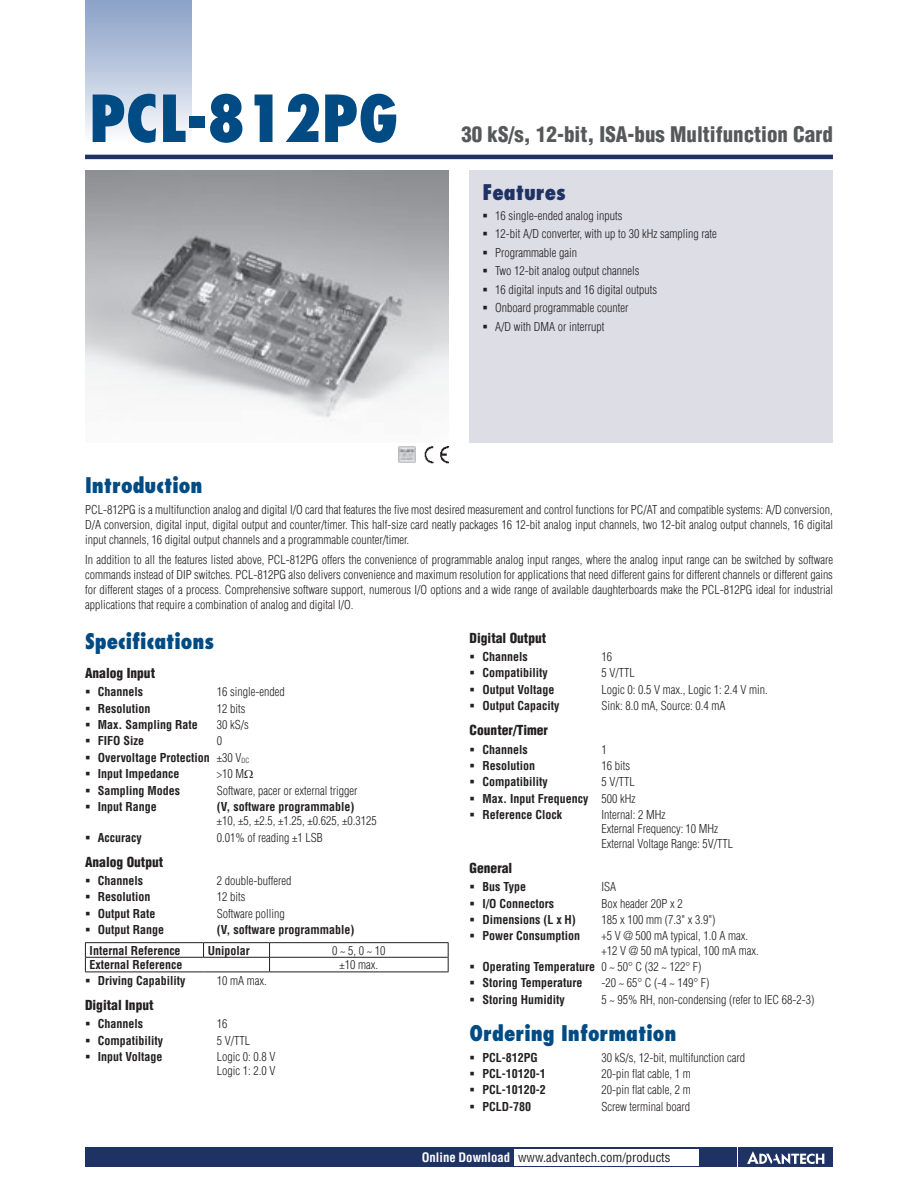
<style>
.page{position:relative;width:918px;height:1188px;background:#fff}
.page>*{position:absolute;margin:0;border:0;box-sizing:border-box;transform-origin:0 0}
.t1{font:800 condensed 63px "Futura";color:#004b84}
.t2{font:800 condensed 21px "Futura";color:#004b84}
.t3{font:900 condensed 21px "Helvetica";color:#57585a}
.t4{font:800 condensed 21px "Futura";color:#1f3264}
.t5{font:900 condensed 13.5px "Helvetica";color:#231f20}
.t6{font:condensed 12.75px "Helvetica";color:#231f20}
.t7{font:300 condensed 12px/18.5px "Helvetica";color:#231f20}
.t8{font:700 condensed 12px/16.4px "Helvetica";color:#231f20}
.t9{font:12px/16.4px "Wingdings";color:#231f20;text-align:justify}
.s1{font-weight:300}
.s2{font-weight:700;color:#fff}
</style>
<div class="page">
<div style="left:85px;top:1147px;width:651px;height:20px;background:#1f3264"></div>
<hr style="left:85px;top:155px;width:748px;height:4px;background:#1f3264">
<div style="left:85px;top:0;width:106px;height:143px;background:linear-gradient(to bottom,#879fc5,#fafafd)"></div>
<div style="left:470px;top:170px;width:363px;height:272px;background:#dddde6"></div>
<div style="left:738px;top:1147px;width:95px;height:20px;background:#1f3264"></div>
<svg style="left:747px;top:1151px;width:77px;height:13px"></svg>
<div style="left:514px;top:1149px;width:184px;height:16px;background:#fff"></div>
<img style="left:85px;top:170px;width:363px;height:248px">
<svg style="left:203px;top:943px;width:1px;height:14px"></svg>
<hr style="left:86px;top:957px;width:118px;height:1px;background:#231f20">
<hr style="left:204px;top:957px;width:66px;height:1px;background:#231f20">
<hr style="left:270px;top:957px;width:178px;height:1px;background:#231f20">
<svg style="left:269px;top:943px;width:1px;height:29px"></svg>
<hr style="left:85px;top:942px;width:119px;height:1px;background:#231f20">
<hr style="left:204px;top:942px;width:66px;height:1px;background:#231f20">
<hr style="left:270px;top:942px;width:179px;height:1px;background:#231f20">
<svg style="left:85px;top:943px;width:1px;height:29px"></svg>
<svg style="left:448px;top:943px;width:1px;height:29px"></svg>
<hr style="left:85px;top:972px;width:119px;height:1px;background:#231f20">
<hr style="left:204px;top:972px;width:66px;height:1px;background:#231f20">
<hr style="left:270px;top:972px;width:179px;height:1px;background:#231f20">
<img style="left:425px;top:446px;width:23px;height:17px">
<img style="left:398px;top:446px;width:18px;height:17px">
<h1 class="t1" style="left:89px;top:78px;width:311px">PCL-812PG</h1>
<h2 class="t3" style="left:461px;top:121px;width:373px">30 kS/s, 12-bit, ISA-bus Multifunction Card</h2>
<h2 class="t4" style="left:482px;top:178px;width:85px">Features</h2>
<p class="t9" style="left:482px;top:207px;width:7px;line-height:18.5px">▪ ▪ ▪ ▪ ▪ ▪ ▪</p>
<p class="t7" style="left:495px;top:206px;width:223px">16 single-ended analog inputs<br>12-bit A/D converter, with up to 30 kHz sampling rate Programmable gain<br>Two 12-bit analog output channels<br>16 digital inputs and 16 digital outputs<br>Onboard programmable counter<br>A/D with DMA or interrupt</p>
<h2 class="t2" style="left:85px;top:472px;width:119px">Introduction</h2>
<p class="t7" style="left:85px;top:503px;width:750px;line-height:15px;text-align:justify">PCL-812PG is a multifunction analog and digital I/O card that features the five most desired measurement and control functions for PC/AT and compatible systems: A/D conversion, D/A conversion, digital input, digital output and counter/timer. This half-size card neatly packages 16 12-bit analog input channels, two 12-bit analog output channels, 16 digital input channels, 16 digital output channels and a programmable counter/timer.</p>
<p class="t7" style="left:85px;top:552px;width:749px;line-height:15px;text-align:justify">In addition to all the features listed above, PCL-812PG offers the convenience of programmable analog input ranges, where the analog input range can be switched by software commands instead of DIP switches. PCL-812PG also delivers convenience and maximum resolution for applications that need different gains for different channels or different gains for different stages of a process. Comprehensive software support, numerous I/O options and a wide range of available daughterboards make the PCL-812PG ideal for industrial applications that require a combination of analog and digital I/O.</p>
<h2 class="t2" style="left:85px;top:627px;width:131px">Specifications</h2>
<p class="t5" style="left:85px;top:664px;width:72px">Analog Input</p>
<p class="t8" style="left:98px;top:684px;width:47px">Channels</p>
<p class="t7" style="left:217px;top:683px;width:69px">16 single-ended</p>
<p class="t8" style="left:98px;top:700px;width:54px">Resolution</p>
<p class="t7" style="left:217px;top:699px;width:30px">12 bits</p>
<p class="t8" style="left:98px;top:716px;width:102px">Max. Sampling Rate</p>
<p class="t7" style="left:217px;top:715px;width:33px">30 kS/s</p>
<p class="t8" style="left:98px;top:733px;width:48px">FIFO Size</p>
<p class="t9" style="left:85px;top:684px;width:7px">▪ ▪ ▪ ▪ ▪ ▪ ▪ ▪</p>
<p class="t9" style="left:85px;top:829px;width:7px">▪</p>
<p class="t9" style="left:85px;top:873px;width:7px">▪ ▪ ▪ ▪</p>
<p class="t8" style="left:98px;top:733px;width:153px;text-indent:119px"><span class="s1">0<br></span>Overvoltage Protection <span class="s1">±30 V</span><sub>DC<br></sub>Input Impedance</p>
<p class="t7" style="left:217px;top:765px;width:29px">&gt;10 M</p>
<p class="t8" style="left:98px;top:782px;width:84px">Sampling Modes</p>
<p class="t7" style="left:217px;top:781px;width:142px">Software, pacer or external trigger</p>
<p class="t8" style="left:98px;top:798px;width:61px">Input Range</p>
<p class="t8" style="left:217px;top:798px;width:139px">(V, software programmable)</p>
<p class="t7" style="left:217px;top:812px;width:161px">±10, ±5, ±2.5, ±1.25, ±0.625, ±0.3125</p>
<p class="t8" style="left:98px;top:829px;width:45px">Accuracy</p>
<p class="t7" style="left:217px;top:828px;width:107px">0.01% of reading ±1 LSB</p>
<p class="t5" style="left:85px;top:853px;width:80px">Analog Output</p>
<p class="t8" style="left:98px;top:872px;width:47px">Channels</p>
<p class="t7" style="left:217px;top:871px;width:76px">2 double-buffered</p>
<p class="t8" style="left:98px;top:889px;width:54px">Resolution</p>
<p class="t7" style="left:217px;top:888px;width:30px">12 bits</p>
<p class="t8" style="left:98px;top:905px;width:59px">Output Rate</p>
<p class="t7" style="left:217px;top:904px;width:69px">Software polling</p>
<p class="t8" style="left:98px;top:922px;width:68px">Output Range</p>
<p class="t8" style="left:217px;top:922px;width:139px">(V, software programmable)</p>
<p class="t8" style="left:90px;top:942px;width:92px">Internal Reference</p>
<p class="t8" style="left:208px;top:942px;width:43px">Unipolar</p>
<p class="t7" style="left:332px;top:941px;width:55px">0 ~ 5, 0 ~ 10</p>
<p class="t8" style="left:90px;top:957px;width:94px">External Reference</p>
<p class="t7" style="left:340px;top:956px;width:40px">±10 max.</p>
<p class="t8" style="left:98px;top:972px;width:89px">Driving Capability</p>
<p class="t7" style="left:217px;top:971px;width:51px">10 mA max.</p>
<p class="t5" style="left:85px;top:996px;width:70px">Digital Input</p>
<p class="t8" style="left:98px;top:1016px;width:47px">Channels</p>
<p class="t7" style="left:217px;top:1015px;width:12px">16</p>
<p class="t8" style="left:98px;top:1032px;width:67px">Compatibility</p>
<p class="t7" style="left:217px;top:1031px;width:35px">5 V/TTL</p>
<p class="t8" style="left:98px;top:1048px;width:66px">Input Voltage</p>
<p class="t7" style="left:217px;top:1050px;width:60px;line-height:14.2px">Logic 0: 0.8 V<br>Logic 1: 2.0 V</p>
<p class="t9" style="left:85px;top:973px;width:7px">▪</p>
<p class="t9" style="left:85px;top:1016px;width:7px">▪ ▪ ▪</p>
<p class="t5" style="left:470px;top:629px;width:78px">Digital Output</p>
<p class="t8" style="left:482px;top:648px;width:47px">Channels</p>
<p class="t7" style="left:601px;top:647px;width:12px">16</p>
<p class="t8" style="left:482px;top:665px;width:67px">Compatibility</p>
<p class="t7" style="left:601px;top:664px;width:35px">5 V/TTL</p>
<p class="t8" style="left:482px;top:681px;width:74px">Output Voltage</p>
<p class="t7" style="left:601px;top:680px;width:168px">Logic 0: 0.5 V max., Logic 1: 2.4 V min.</p>
<p class="t8" style="left:482px;top:698px;width:79px">Output Capacity</p>
<p class="t7" style="left:601px;top:697px;width:125px">Sink: 8.0 mA, Source: 0.4 mA</p>
<p class="t5" style="left:470px;top:722px;width:80px">Counter/Timer</p>
<p class="t8" style="left:482px;top:741px;width:47px">Channels</p>
<p class="t7" style="left:601px;top:740px;width:7px">1</p>
<p class="t8" style="left:482px;top:757px;width:54px">Resolution</p>
<p class="t7" style="left:601px;top:756px;width:30px">16 bits</p>
<p class="t8" style="left:482px;top:774px;width:67px">Compatibility</p>
<p class="t9" style="left:470px;top:649px;width:7px">▪ ▪ ▪ ▪</p>
<p class="t9" style="left:470px;top:741px;width:7px">▪ ▪ ▪ ▪ ▪</p>
<p class="t8" style="left:482px;top:774px;width:155px;text-align:justify;text-indent:119px"><span class="s1">5 V/TTL </span>Max. Input Frequency <span class="s1">500 kHz </span>Reference Clock</p>
<p class="t7" style="left:601px;top:808px;width:133px;line-height:14.2px">Internal: 2 MHz<br>External Frequency: 10 MHz<br>External Voltage Range: 5V/TTL</p>
<p class="t5" style="left:470px;top:859px;width:44px">General</p>
<p class="t8" style="left:482px;top:879px;width:45px">Bus Type</p>
<p class="t7" style="left:601px;top:878px;width:16px">ISA</p>
<p class="t8" style="left:482px;top:895px;width:73px">I/O Connectors</p>
<p class="t7" style="left:601px;top:894px;width:83px">Box header 20P x 2</p>
<p class="t8" style="left:482px;top:911px;width:95px">Dimensions (L x H)</p>
<p class="t7" style="left:601px;top:910px;width:116px">185 x 100 mm (7.3" x 3.9")</p>
<p class="t8" style="left:482px;top:928px;width:99px">Power Consumption</p>
<p class="t7" style="left:601px;top:929px;width:159px;line-height:14.2px">+5 V @ 500 mA typical, 1.0 A max. +12 V @ 50 mA typical, 100 mA max.</p>
<p class="t8" style="left:482px;top:958px;width:221px">Operating Temperature <span class="s1">0 ~ 50° C (32 ~ 122° F)<br></span>Storing Temperature</p>
<p class="t9" style="left:470px;top:879px;width:7px">▪ ▪ ▪ ▪</p>
<p class="t9" style="left:470px;top:959px;width:7px">▪ ▪ ▪</p>
<p class="t7" style="left:601px;top:974px;width:110px">-20 ~ 65° C (-4 ~ 149° F)</p>
<p class="t8" style="left:482px;top:991px;width:84px">Storing Humidity</p>
<p class="t7" style="left:601px;top:990px;width:215px">5 ~ 95% RH, non-condensing (refer to IEC 68-2-3)</p>
<h2 class="t2" style="left:470px;top:1020px;width:208px">Ordering Information</h2>
<p class="t8" style="left:482px;top:1049px;width:57px">PCL-812PG</p>
<p class="t7" style="left:601px;top:1048px;width:145px">30 kS/s, 12-bit, multifunction card</p>
<p class="t8" style="left:482px;top:1065px;width:65px">PCL-10120-1</p>
<p class="t7" style="left:601px;top:1064px;width:91px">20-pin flat cable, 1 m</p>
<p class="t8" style="left:482px;top:1082px;width:65px">PCL-10120-2</p>
<p class="t7" style="left:601px;top:1081px;width:91px">20-pin flat cable, 2 m</p>
<p class="t8" style="left:482px;top:1098px;width:50px">PCLD-780</p>
<p class="t7" style="left:601px;top:1097px;width:90px">Screw terminal board</p>
<p class="t9" style="left:470px;top:1049px;width:7px">▪ ▪ ▪ ▪</p>
<p class="t6" style="left:422px;top:1150px;width:250px"><span class="s2">Online Download</span> www.advantech.com/products</p>
</div>
